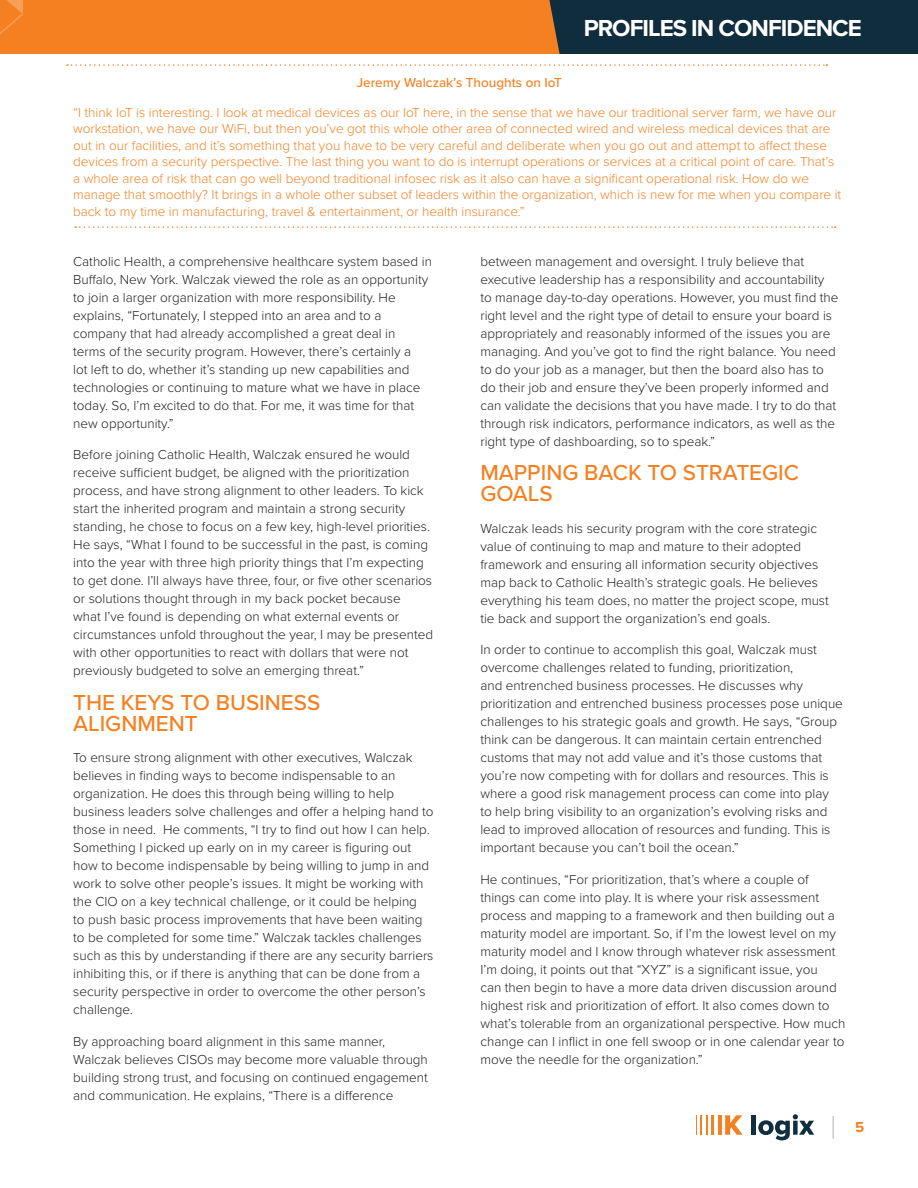
<style>
.page{position:relative;width:918px;height:1188px;background:#fff}
.page>*{position:absolute;margin:0;border:0;box-sizing:border-box;transform-origin:0 0}
.t1{font:700 24px "Proxima Nova";letter-spacing:-.04em;color:#fff}
.Body_Text{font:500 22.5px/21px "Proxima Nova";color:#f58021}
.t2{font:700 15px "Proxima Nova";color:#f58021}
.Body_Text-2{font:300 13.5px/18px "Proxima Nova";color:#231f20}
.Body_Text-3{font:300 13.5px/16.5px "Proxima Nova";color:#f58021}
.Body_Text-4{font:500 13.5px "Proxima Nova";color:#f58021}
</style>
<div class="page">
<svg style="left:833px;top:1116px;width:1px;height:23px"></svg>
<svg style="left:725px;top:1115px;width:18px;height:20px"></svg>
<div style="left:751px;top:1115px;width:5px;height:20px;background:#0f2f3e"></div>
<svg style="left:758px;top:1114px;width:56px;height:26px"></svg>
<hr style="left:718px;top:1115px;width:3px;height:20px;background:#f58021">
<hr style="left:711px;top:1115px;width:3px;height:20px;background:#f58021">
<hr style="left:706px;top:1115px;width:2px;height:20px;background:#f58021">
<hr style="left:700px;top:1115px;width:2px;height:20px;background:#f58021">
<svg style="left:696px;top:1115px;width:1px;height:20px"></svg>
<div style="left:600px;top:0;width:318px;height:54px;background:#0f2d3c"></div>
<svg style="left:0;top:0;width:836px;height:228px"></svg>
<p class="t1" style="left:584px;top:11px;width:280px">PROFILES IN CONFIDENCE</p>
<p class="Body_Text-4" style="left:357px;top:72px;width:207px">Jeremy Walczak’s Thoughts on IoT</p>
<p class="Body_Text-3" style="left:73px;top:103px;width:770px">“I think IoT is interesting. I look at medical devices as our IoT here, in the sense that we have our traditional server farm, we have our workstation, we have our WiFi, but then you’ve got this whole other area of connected wired and wireless medical devices that are out in our facilities, and it’s something that you have to be very careful and deliberate when you go out and attempt to affect these devices from a security perspective. The last thing you want to do is interrupt operations or services at a critical point of care. That’s a whole area of risk that can go well beyond traditional infosec risk as it also can have a significant operational risk. How do we manage that smoothly? It brings in a whole other subset of leaders within the organization, which is new for me when you compare it back to my time in manufacturing, travel &amp; entertainment, or health insurance.”</p>
<p class="Body_Text-2" style="left:73px;top:251px;width:360px">Catholic Health, a comprehensive healthcare system based in Buffalo, New York. Walczak viewed the role as an opportunity to join a larger organization with more responsibility. He explains, “Fortunately, I stepped into an area and to a company that had already accomplished a great deal in<br>terms of the security program. However, there’s certainly a<br>lot left to do, whether it’s standing up new capabilities and technologies or continuing to mature what we have in place today. So, I’m excited to do that. For me, it was time for that new opportunity.”</p>
<p class="Body_Text-2" style="left:73px;top:445px;width:361px">Before joining Catholic Health, Walczak ensured he would receive sufficient budget, be aligned with the prioritization process, and have strong alignment to other leaders. To kick start the inherited program and maintain a strong security standing, he chose to focus on a few key, high-level priorities.<br>He says, “What I found to be successful in the past, is coming into the year with three high priority things that I’m expecting to get done. I’ll always have three, four, or five other scenarios or solutions thought through in my back pocket because<br>what I’ve found is depending on what external events or circumstances unfold throughout the year, I may be presented with other opportunities to react with dollars that were not previously budgeted to solve an emerging threat.”</p>
<p class="Body_Text" style="left:73px;top:691px;width:249px">THE KEYS TO BUSINESS<br>ALIGNMENT</p>
<p class="Body_Text-2" style="left:73px;top:748px;width:362px">To ensure strong alignment with other executives, Walczak believes in finding ways to become indispensable to an organization. He does this through being willing to help business leaders solve challenges and offer a helping hand to those in need. He comments, “I try to find out how I can help.<br>Something I picked up early on in my career is figuring out how to become indispensable by being willing to jump in and work to solve other people’s issues. It might be working with the CIO on a key technical challenge, or it could be helping<br>to push basic process improvements that have been waiting to be completed for some time.” Walczak tackles challenges such as this by understanding if there are any security barriers inhibiting this, or if there is anything that can be done from a security perspective in order to overcome the other person’s challenge.</p>
<p class="Body_Text-2" style="left:73px;top:1031px;width:356px">By approaching board alignment in this same manner, Walczak believes CISOs may become more valuable through building strong trust, and focusing on continued engagement and communication. He explains, “There is a difference</p>
<p class="Body_Text-2" style="left:480px;top:251px;width:360px">between management and oversight. I truly believe that executive leadership has a responsibility and accountability to manage day-to-day operations. However, you must find the right level and the right type of detail to ensure your board is appropriately and reasonably informed of the issues you are managing. And you’ve got to find the right balance. You need to do your job as a manager, but then the board also has to do their job and ensure they’ve been properly informed and can validate the decisions that you have made. I try to do that through risk indicators, performance indicators, as well as the right type of dashboarding, so to speak.”</p>
<p class="Body_Text" style="left:480px;top:461px;width:320px">MAPPING BACK TO STRATEGIC<br>GOALS</p>
<p class="Body_Text-2" style="left:480px;top:518px;width:350px">Walczak leads his security program with the core strategic value of continuing to map and mature to their adopted framework and ensuring all information security objectives map back to Catholic Health’s strategic goals. He believes everything his team does, no matter the project scope, must tie back and support the organization’s end goals.</p>
<p class="Body_Text-2" style="left:480px;top:640px;width:364px">In order to continue to accomplish this goal, Walczak must overcome challenges related to funding, prioritization,<br>and entrenched business processes. He discusses why prioritization and entrenched business processes pose unique challenges to his strategic goals and growth. He says, “Group think can be dangerous. It can maintain certain entrenched customs that may not add value and it’s those customs that you’re now competing with for dollars and resources. This is where a good risk management process can come into play to help bring visibility to an organization’s evolving risks and lead to improved allocation of resources and funding. This is important because you can’t boil the ocean.”</p>
<p class="Body_Text-2" style="left:480px;top:869px;width:366px">He continues, “For prioritization, that’s where a couple of things can come into play. It is where your risk assessment process and mapping to a framework and then building out a maturity model are important. So, if I’m the lowest level on my maturity model and I know through whatever risk assessment I’m doing, it points out that “XYZ” is a significant issue, you<br>can then begin to have a more data driven discussion around highest risk and prioritization of effort. It also comes down to what’s tolerable from an organizational perspective. How much change can I inflict in one fell swoop or in one calendar year to move the needle for the organization.”</p>
<p class="t2" style="left:855px;top:1116px;width:11px">5</p>
</div>
